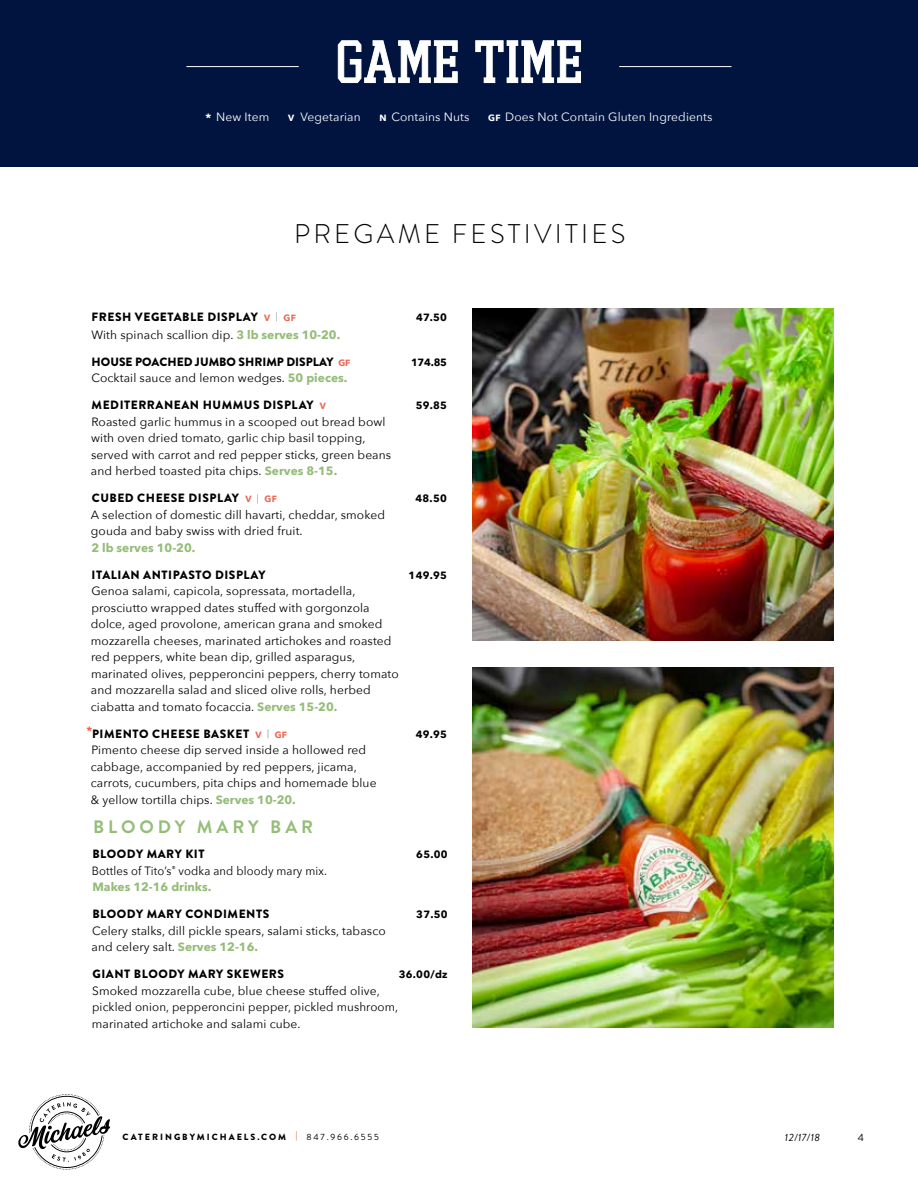
<style>
.page{position:relative;width:918px;height:1188px;background:#fff}
.page>*{position:absolute;margin:0;border:0;box-sizing:border-box;transform-origin:0 0}
.t1{font:57.9px "Player";letter-spacing:.015em;color:#fff}
.t2{font:300 27px "Brandon Grotesque";letter-spacing:.12em;color:#000}
.t3{font:700 18px "Brandon Grotesque";letter-spacing:.22em;color:#94bd78}
.t4{font:12px/16.5px "Avenir Next";letter-spacing:.01em;color:#000}
.t5{font:900 12px "Brandon Grotesque";letter-spacing:.045em;color:#000}
.t6{font:12px "Avenir Next";letter-spacing:.01em;color:#fff}
.t7{font:12px/16.5px "Avenir Next";letter-spacing:.01em;color:#000;scale:.94 1}
.t8{font:900 12px "Brandon Grotesque";color:#000}
.t9{font:700 12px "Avenir Next";color:#94bd78}
.t10{font:700 10.5px "Avenir Next";letter-spacing:.025em;color:#000}
.t11{font:italic 10.5px "Brandon Grotesque";color:#000}
.t12{font:10.5px "Brandon Grotesque";color:#000}
.t13{font:900 9px "Brandon Grotesque";letter-spacing:.22em;color:#000}
.s1{font-weight:700}
.s2{font-weight:700;font-size:9px}
.s3{font-family:"Avenir Next";font-weight:700;font-size:9px;color:#ea6752}
.s4{font-family:"Avenir Next";font-weight:400;font-size:9px;color:#808285}
.s5{font-weight:700;color:#94bd78}
.s6{color:#ea6752}
.s7{font-weight:400}
</style>
<div class="page">
<svg style="left:18px;top:1094px;width:92px;height:76px"></svg>
<div style="left:0;top:0;width:918px;height:166px;background:#00143f"></div>
<hr style="left:619px;top:66px;width:113px;height:1px;background:#fff">
<hr style="left:186px;top:66px;width:113px;height:1px;background:#fff">
<svg style="left:338px;top:40px;width:120px;height:43px"></svg>
<svg style="left:475px;top:40px;width:106px;height:43px"></svg>
<img style="left:472px;top:667px;width:362px;height:361px">
<img style="left:472px;top:309px;width:362px;height:331px">
<h1 class="t1" style="left:335px;top:28px;width:249px">GAME TIME</h1>
<p class="t6" style="left:205px;top:107px;width:65px"><span class="s1">*</span> New Item</p>
<p class="t6" style="left:288px;top:107px;width:74px"><span class="s2">V</span> Vegetarian</p>
<p class="t6" style="left:380px;top:107px;width:91px"><span class="s2">N</span> Contains Nuts</p>
<p class="t6" style="left:488px;top:107px;width:226px"><span class="s2">GF</span> Does Not Contain Gluten Ingredients</p>
<h2 class="t2" style="left:294px;top:215px;width:333px">PREGAME FESTIVITIES</h2>
<p class="t5" style="left:92px;top:308px;width:206px">FRESH VEGETABLE DISPLAY <span class="s3">V</span> <span class="s4">|</span> <span class="s3">GF</span></p>
<p class="t10" style="left:416px;top:308px;width:32px">47.50</p>
<p class="t4" style="left:91px;top:326px;width:250px">With spinach scallion dip. <span class="s5">3 lb serves 10-20.</span></p>
<p class="t8" style="left:92px;top:353px;width:260px">HOUSE POACHED JUMBO SHRIMP DISPLAY <span class="s3">GF</span></p>
<p class="t10" style="left:411px;top:353px;width:38px">174.85</p>
<p class="t4" style="left:91px;top:369px;width:258px">Cocktail sauce and lemon wedges. <span class="s5">50 pieces.</span></p>
<p class="t5" style="left:92px;top:396px;width:236px">MEDITERRANEAN HUMMUS DISPLAY <span class="s3">V</span></p>
<p class="t10" style="left:416px;top:396px;width:33px">59.85</p>
<p class="t4" style="left:91px;top:413px;width:302px">Roasted garlic hummus in a scooped out bread bowl with oven dried tomato, garlic chip basil topping, served with carrot and red pepper sticks, green beans and herbed toasted pita chips. <span class="s5">Serves 8-15.</span></p>
<p class="t5" style="left:92px;top:489px;width:187px">CUBED CHEESE DISPLAY <span class="s3">V</span> <span class="s4">|</span> <span class="s3">GF</span></p>
<p class="t10" style="left:416px;top:489px;width:33px">48.50</p>
<p class="t4" style="left:91px;top:506px;width:296px">A selection of domestic dill havarti, cheddar, smoked gouda and baby swiss with dried fruit.</p>
<p class="t9" style="left:91px;top:537px;width:105px">2 lb serves 10-20.</p>
<p class="t5" style="left:92px;top:566px;width:175px">ITALIAN ANTIPASTO DISPLAY</p>
<p class="t10" style="left:409px;top:566px;width:40px">149.95</p>
<p class="t4" style="left:91px;top:582px;width:309px">Genoa salami, capicola, sopressata, mortadella, prosciutto wrapped dates stuffed with gorgonzola dolce, aged provolone, american grana and smoked mozzarella cheeses, marinated artichokes and roasted red peppers, white bean dip, grilled asparagus, marinated olives, pepperoncini peppers, cherry tomato and mozzarella salad and sliced olive rolls, herbed ciabatta and tomato focaccia. <span class="s5">Serves 15-20.</span></p>
<p class="t5" style="left:86px;top:725px;width:202px"><sup>*</sup>PIMENTO CHEESE BASKET <span class="s3">V</span> <span class="s4">|</span> <span class="s3">GF</span></p>
<p class="t10" style="left:416px;top:725px;width:33px">49.95</p>
<p class="t4" style="left:91px;top:741px;width:287px">Pimento cheese dip served inside a hollowed red cabbage, accompanied by red peppers, jicama, carrots, cucumbers, pita chips and homemade blue &amp; yellow tortilla chips. <span class="s5">Serves 10-20.</span></p>
<h3 class="t3" style="left:93px;top:814px;width:222px">BLOODY MARY BAR</h3>
<p class="t5" style="left:92px;top:846px;width:114px">BLOODY MARY KIT</p>
<p class="t10" style="left:416px;top:846px;width:33px">65.00</p>
<p class="t7" style="left:92px;top:862px;width:252px">Bottles of Tito’s<sup>®</sup> vodka and bloody mary mix.<br><span class="s5">Makes 12-16 drinks.</span></p>
<p class="t5" style="left:92px;top:906px;width:178px">BLOODY MARY CONDIMENTS</p>
<p class="t10" style="left:416px;top:906px;width:33px">37.50</p>
<p class="t4" style="left:92px;top:922px;width:296px">Celery stalks, dill pickle spears, salami sticks, tabasco and celery salt. <span class="s5">Serves 12-16.</span></p>
<p class="t5" style="left:92px;top:966px;width:193px">GIANT BLOODY MARY SKEWERS</p>
<p class="t10" style="left:399px;top:966px;width:50px">36.00/dz</p>
<p class="t4" style="left:92px;top:982px;width:308px">Smoked mozzarella cube, blue cheese stuffed olive, pickled onion, pepperoncini pepper, pickled mushroom, marinated artichoke and salami cube.</p>
<p class="t13" style="left:123px;top:1130px;width:258px">CATERINGBYMICHAELS.COM <span class="s6">|</span> <span class="s7">847.966.6555</span></p>
<p class="t11" style="left:785px;top:1130px;width:37px">12/17/18</p>
<p class="t12" style="left:858px;top:1130px;width:8px">4</p>
</div>
